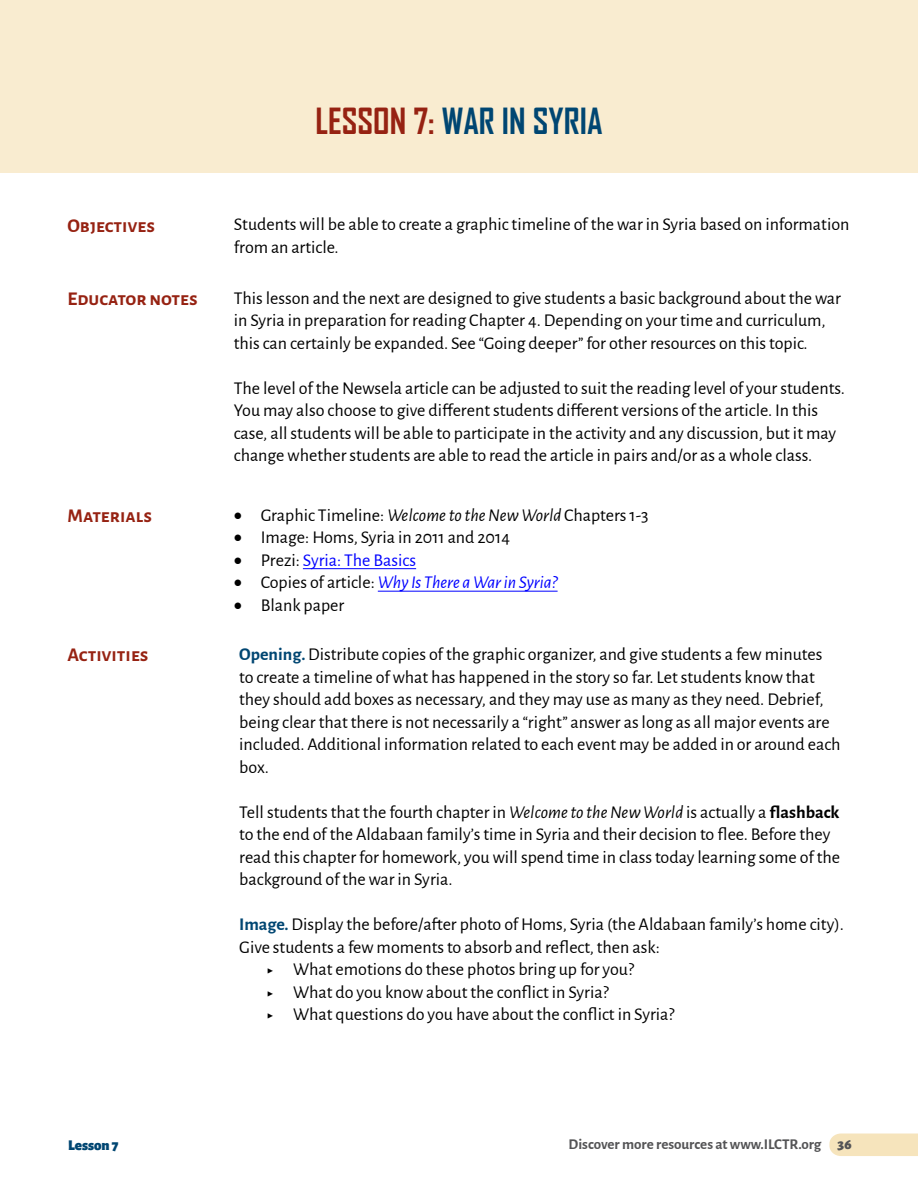
<style>
.page{position:relative;width:918px;height:1188px;background:#fff}
.page>*{position:absolute;margin:0;border:0;box-sizing:border-box;transform-origin:0 0}
.t1{font:700 34.5px "Agency FB";color:#004672}
.t2{font:700 19.5px "Alegreya Sans";color:#962212}
.t3{font:18px/22.5px "Alegreya Sans";color:#000}
.t4{font:italic 18px "Alegreya Sans";color:#00f}
.t5{font:18px "Alegreya Sans";color:#00f}
.t6{font:700 15px "Alegreya Sans";color:#545456}
.t7{font:900 15px "Alegreya Sans";color:#004672}
.s1{color:#962212}
.s2{font-style:italic}
.s3{color:#000}
.s4{font-style:normal;color:#000}
.s5{font-weight:700;color:#004672}
.s6{font-weight:700}
.s7{font-weight:500}
.s8{font-family:"Alegreya";font-weight:900}
</style>
<div class="page">
<div style="left:829px;top:1134px;width:89px;height:22px;background:#f6e4bc"></div>
<div style="left:0;top:0;width:918px;height:172px;background:#f9ecd0"></div>
<hr style="left:303px;top:568px;width:113px;height:1px;background:#00f">
<hr style="left:378px;top:591px;width:180px;height:1px;background:#00f">
<h1 class="t1" style="left:315px;top:100px;width:289px"><span class="s1">LESSON 7:</span> WAR IN SYRIA</h1>
<p class="t2" style="left:68px;top:211px;width:89px">Objectives</p>
<p class="t3" style="left:234px;top:212px;width:617px">Students will be able to create a graphic timeline of the war in Syria based on information from an article.</p>
<p class="t2" style="left:68px;top:284px;width:132px">Educator notes</p>
<p class="t3" style="left:234px;top:286px;width:609px">This lesson and the next are designed to give students a basic background about the war in Syria in preparation for reading Chapter 4. Depending on your time and curriculum, this can certainly be expanded. See “Going deeper” for other resources on this topic.</p>
<p class="t3" style="left:234px;top:376px;width:613px">The level of the Newsela article can be adjusted to suit the reading level of your students.<br>You may also choose to give different students different versions of the article. In this case, all students will be able to participate in the activity and any discussion, but it may change whether students are able to read the article in pairs and/or as a whole class.</p>
<p class="t2" style="left:68px;top:501px;width:86px">Materials</p>
<p class="t3" style="left:234px;top:503px;width:416px">• Graphic Timeline: <span class="s2">Welcome to the New World</span> Chapters 1-3</p>
<p class="t3" style="left:234px;top:525px;width:278px">• Image: Homs, Syria in 2011 and 2014</p>
<p class="t5" style="left:234px;top:548px;width:184px"><span class="s3">• Prezi:</span> Syria: The Basics</p>
<p class="t4" style="left:234px;top:570px;width:325px"><span class="s3">•</span> <span class="s4">Copies of article:</span> Why Is There a War in Syria?</p>
<p class="t3" style="left:234px;top:593px;width:112px">• Blank paper</p>
<p class="t2" style="left:68px;top:641px;width:83px">Activities</p>
<p class="t3" style="left:239px;top:642px;width:603px"><span class="s5">Opening.</span> Distribute copies of the graphic organizer, and give students a few minutes to create a timeline of what has happened in the story so far. Let students know that they should add boxes as necessary, and they may use as many as they need. Debrief, being clear that there is not necessarily a “right” answer as long as all major events are included. Additional information related to each event may be added in or around each box.</p>
<p class="t3" style="left:239px;top:800px;width:602px">Tell students that the fourth chapter in <span class="s2">Welcome to the New World</span> is actually a <span class="s6">flashback </span>to the end of the Aldabaan family’s time in Syria and their decision to flee. Before they read this chapter for homework, you will spend time in class today learning some of the background of the war in Syria.</p>
<p class="t3" style="left:239px;top:912px;width:606px"><span class="s5">Image.</span> Display the before/after photo of Homs, Syria (the Aldabaan family’s home city).</p>
<p class="t3" style="left:239px;top:935px;width:422px">Give students a few moments to absorb and reflect, then ask:</p>
<p class="t3" style="left:266px;top:957px;width:369px"><span class="s7">▶</span> What emotions do these photos bring up for you?</p>
<p class="t3" style="left:266px;top:980px;width:344px"><span class="s7">▶</span> What do you know about the conflict in Syria?</p>
<p class="t3" style="left:266px;top:1002px;width:410px"><span class="s7">▶</span> What questions do you have about the conflict in Syria?</p>
<p class="t7" style="left:68px;top:1133px;width:52px">Lesson 7</p>
<p class="t6" style="left:569px;top:1133px;width:284px">Discover more resources at www.ILCTR.org <span class="s8">36</span></p>
</div>
